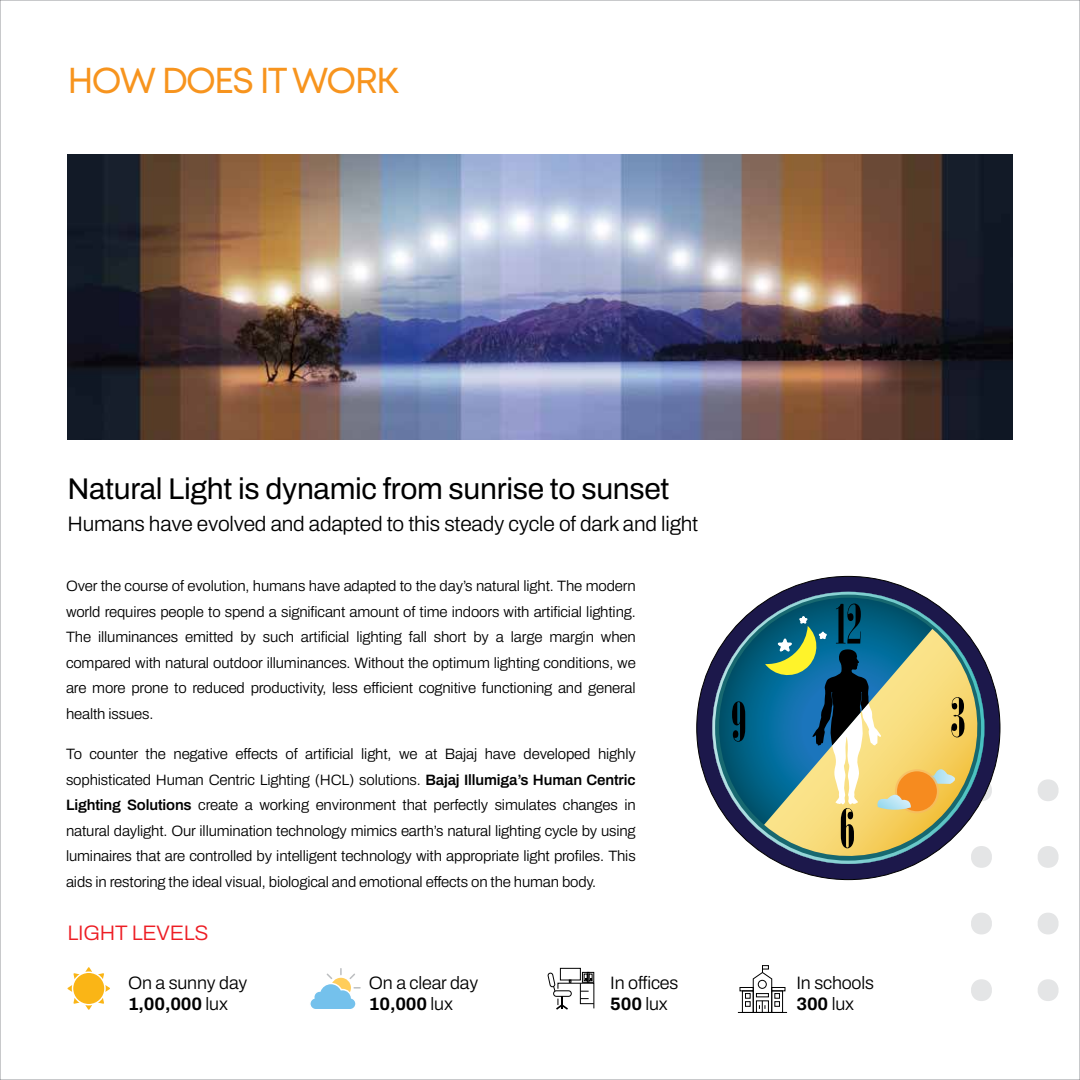
<style>
.page{position:relative;width:1080px;height:1080px;background:#fff}
.page>*{position:absolute;margin:0;border:0;box-sizing:border-box;transform-origin:0 0}
.t1{font:36px "Mont";letter-spacing:-.05em;color:#f7941e}
.t2{font:30px "Archivo";letter-spacing:-.01em;color:#000}
.t3{font:300 21px "Archivo";letter-spacing:-.01em;color:#000}
.t4{font:300 21px "Archivo";letter-spacing:-.01em;color:#ed1d24}
.t5{font:300 18px/21px "Archivo";letter-spacing:-.01em;color:#000}
.t6{font:300 15px/25.5px "Archivo";letter-spacing:-.01em;color:#000;text-align:justify}
.s1{font-weight:600}
.s2{font-weight:700}
</style>
<div class="page">
<svg style="left:67px;top:967px;width:43px;height:43px"></svg>
<svg style="left:72px;top:972px;width:34px;height:33px"></svg>
<div style="left:73px;top:973px;width:31px;height:31px;background:#fab516;border-radius:50%"></div>
<svg style="left:310px;top:969px;width:50px;height:40px"></svg>
<div style="left:560px;top:968px;width:21px;height:12px;border:1px solid #000"></div>
<svg style="left:547px;top:972px;width:48px;height:38px"></svg>
<div style="left:742px;top:991px;width:12px;height:22px;border:1px solid #000"></div>
<div style="left:771px;top:991px;width:12px;height:22px;border:1px solid #000"></div>
<div style="left:740px;top:987px;width:14px;height:4px;border:1px solid #000"></div>
<div style="left:771px;top:987px;width:14px;height:4px;border:1px solid #000"></div>
<hr style="left:738px;top:1012px;width:49px;height:1px;background:#000">
<svg style="left:745px;top:965px;width:35px;height:47px"></svg>
<img style="left:68px;top:154px;width:944px;height:285px">
<svg style="left:1038px;top:779px;width:21px;height:22px"></svg>
<svg style="left:1038px;top:846px;width:21px;height:22px"></svg>
<svg style="left:971px;top:913px;width:21px;height:21px"></svg>
<svg style="left:1038px;top:913px;width:21px;height:21px"></svg>
<svg style="left:971px;top:979px;width:21px;height:22px"></svg>
<svg style="left:1038px;top:979px;width:21px;height:22px"></svg>
<div style="left:697px;top:576px;width:303px;height:304px;background:#1c184b;border-radius:50%"></div>
<svg style="left:712px;top:592px;width:252px;height:263px"></svg>
<svg style="left:719px;top:598px;width:258px;height:258px;background:#005a79"></svg>
<svg style="left:764px;top:629px;width:229px;height:242px"></svg>
<svg style="left:732px;top:701px;width:13px;height:41px"></svg>
<svg style="left:951px;top:697px;width:14px;height:40px"></svg>
<svg style="left:922px;top:769px;width:41px;height:15px"></svg>
<svg style="left:895px;top:769px;width:44px;height:44px"></svg>
<div style="left:897px;top:771px;width:40px;height:40px;background:#f68b1f;border-radius:50%"></div>
<svg style="left:765px;top:604px;width:146px;height:244px;background:#759581"></svg>
<h1 class="t1" style="left:68px;top:57px;width:333px">HOW DOES IT WORK</h1>
<h2 class="t2" style="left:68px;top:466px;width:604px">Natural Light is dynamic from sunrise to sunset</h2>
<h3 class="t3" style="left:68px;top:509px;width:632px">Humans have evolved and adapted to this steady cycle of dark and light</h3>
<p class="t6" style="left:66px;top:573px;width:571px">Over the course of evolution, humans have adapted to the day’s natural light. The modern world requires people to spend a significant amount of time indoors with artificial lighting.<br>The illuminances emitted by such artificial lighting fall short by a large margin when compared with natural outdoor illuminances. Without the optimum lighting conditions, we are more prone to reduced productivity, less efficient cognitive functioning and general health issues.</p>
<p class="t6" style="left:66px;top:741px;width:571px">To counter the negative effects of artificial light, we at Bajaj have developed highly sophisticated Human Centric Lighting (HCL) solutions. <span class="s1">Bajaj Illumiga’s Human Centric Lighting Solutions</span> create a working environment that perfectly simulates changes in natural daylight. Our illumination technology mimics earth’s natural lighting cycle by using luminaires that are controlled by intelligent technology with appropriate light profiles. This aids in restoring the ideal visual, biological and emotional effects on the human body.</p>
<h3 class="t4" style="left:68px;top:917px;width:143px">LIGHT LEVELS</h3>
<p class="t5" style="left:128px;top:972px;width:121px">On a sunny day<br><span class="s2">1,00,000</span> lux</p>
<p class="t5" style="left:369px;top:972px;width:111px">On a clear day<br><span class="s2">10,000</span> lux</p>
<p class="t5" style="left:610px;top:972px;width:70px">In offices<br><span class="s2">500</span> lux</p>
<p class="t5" style="left:796px;top:972px;width:79px">In schools<br><span class="s2">300</span> lux</p>
</div>
